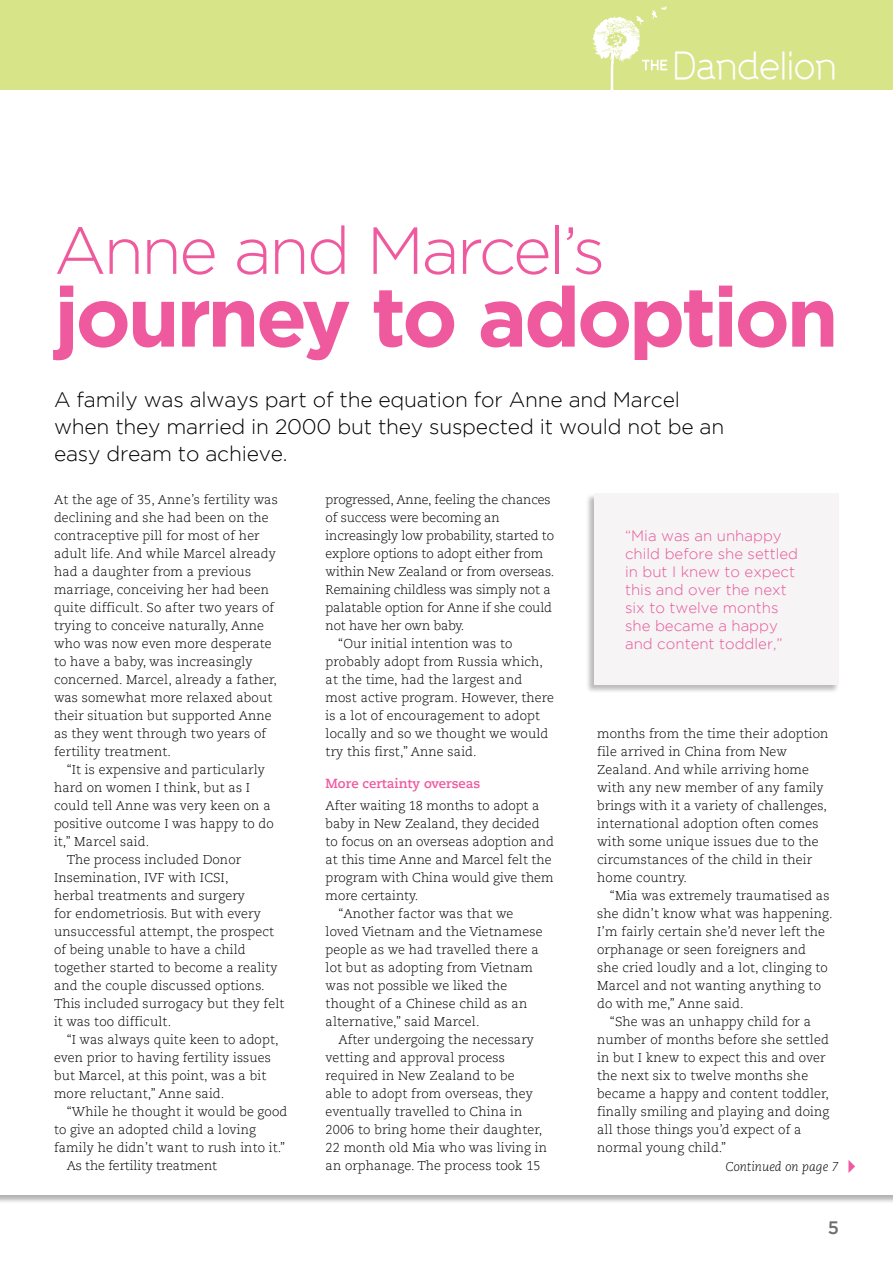
<style>
.page{position:relative;width:893px;height:1263px;background:#fff}
.page>*{position:absolute;margin:0;border:0;box-sizing:border-box;transform-origin:0 0}
.t1{font:700 83.55px "Gotham";letter-spacing:-.04em;color:#ef5a9f}
.t2{font:300 66.3px "Gotham";letter-spacing:-.045em;color:#ef5a9f}
.t3{font:300 34.5px "Progress";letter-spacing:-.01em;color:#fff}
.t4{font:300 31.95px "PMN Caecilia W01 45";color:#fff}
.t5{font:300 21px/27px "Gotham";letter-spacing:-.01em;color:#000}
.t6{font:500 18px "Gotham";color:#6d6e71}
.t7{font:300 15px/18px "Gotham";color:#ef5a9f}
.t8{font:700 13.2px "PMN Caecilia W01 75";color:#ef5a9f}
.t9{font:300 12.75px/18px "PMN Caecilia W01 45";letter-spacing:.01em;color:#000}
.t10{font:300 12.75px "PMN Caecilia W01 45";letter-spacing:-.01em;color:#000}
.t11{font:italic 300 12.75px "Caecilia";color:#000}
</style>
<div class="page">
<div style="left:0;top:0;width:893px;height:89px;background:#d7e488"></div>
<img style="left:593px;top:6px;width:75px;height:83px">
<svg style="left:642px;top:60px;width:25px;height:10px"></svg>
<div style="left:585px;top:493px;width:254px;height:200px;background:#000;opacity:.3"></div>
<div style="left:594px;top:493px;width:245px;height:192px;background:#f6f3f4"></div>
<h3 class="t3" style="left:673px;top:44px;width:166px">Dandelion</h3>
<h3 class="t4" style="left:675px;top:51px;width:160px">Dandelion</h3>
<h2 class="t2" style="left:54px;top:214px;width:553px">Anne and Marcel’s</h2>
<h1 class="t1" style="left:54px;top:269px;width:786px">journey to adoption</h1>
<h3 class="t5" style="left:54px;top:385px;width:672px">A family was always part of the equation for Anne and Marcel when they married in 2000 but they suspected it would not be an easy dream to achieve.</h3>
<p class="t9" style="left:54px;top:491px;width:225px">At the age of 35, Anne’s fertility was declining and she had been on the contraceptive pill for most of her adult life. And while Marcel already had a daughter from a previous marriage, conceiving her had been quite difficult. So after two years of trying to conceive naturally, Anne who was now even more desperate to have a baby, was increasingly concerned. Marcel, already a father, was somewhat more relaxed about their situation but supported Anne as they went through two years of fertility treatment.</p>
<p class="t9" style="left:67px;top:761px;width:200px">“It is expensive and particularly</p>
<p class="t9" style="left:54px;top:779px;width:198px">hard on women I think, but as I</p>
<p class="t9" style="left:54px;top:797px;width:218px">could tell Anne was very keen on a</p>
<p class="t9" style="left:54px;top:815px;width:221px">positive outcome I was happy to do</p>
<p class="t9" style="left:54px;top:833px;width:97px">it,” Marcel said.</p>
<p class="t9" style="left:67px;top:851px;width:176px">The process included Donor</p>
<p class="t9" style="left:54px;top:869px;width:176px">Insemination, IVF with ICSI,</p>
<p class="t9" style="left:54px;top:887px;width:192px">herbal treatments and surgery</p>
<p class="t9" style="left:54px;top:905px;width:208px">for endometriosis. But with every</p>
<p class="t9" style="left:54px;top:923px;width:222px">unsuccessful attempt, the prospect</p>
<p class="t9" style="left:54px;top:941px;width:193px">of being unable to have a child</p>
<p class="t9" style="left:54px;top:959px;width:225px">together started to become a reality</p>
<p class="t9" style="left:54px;top:977px;width:212px">and the couple discussed options.</p>
<p class="t9" style="left:54px;top:995px;width:232px">This included surrogacy but they felt</p>
<p class="t9" style="left:54px;top:1013px;width:119px">it was too difficult.</p>
<p class="t9" style="left:67px;top:1031px;width:213px">“I was always quite keen to adopt,</p>
<p class="t9" style="left:54px;top:1049px;width:219px">even prior to having fertility issues</p>
<p class="t9" style="left:54px;top:1067px;width:214px">but Marcel, at this point, was a bit</p>
<p class="t9" style="left:54px;top:1085px;width:172px">more reluctant,” Anne said.</p>
<p class="t9" style="left:67px;top:1103px;width:222px">“While he thought it would be good</p>
<p class="t9" style="left:54px;top:1121px;width:203px">to give an adopted child a loving</p>
<p class="t9" style="left:54px;top:1139px;width:233px">family he didn’t want to rush into it.”</p>
<p class="t10" style="left:67px;top:1158px;width:152px">As the fertility treatment</p>
<p class="t10" style="left:326px;top:492px;width:227px">progressed, Anne, feeling the chances</p>
<p class="t10" style="left:326px;top:510px;width:175px">of success were becoming an</p>
<p class="t10" style="left:326px;top:528px;width:230px">increasingly low probability, started to</p>
<p class="t10" style="left:326px;top:546px;width:219px">explore options to adopt either from</p>
<p class="t10" style="left:326px;top:564px;width:230px">within New Zealand or from overseas.</p>
<p class="t10" style="left:326px;top:583px;width:227px">Remaining childless was simply not a</p>
<p class="t10" style="left:326px;top:601px;width:228px">palatable option for Anne if she could</p>
<p class="t10" style="left:326px;top:619px;width:140px">not have her own baby.</p>
<p class="t9" style="left:338px;top:635px;width:176px">“Our initial intention was to</p>
<p class="t9" style="left:326px;top:653px;width:219px">probably adopt from Russia which,</p>
<p class="t9" style="left:326px;top:671px;width:198px">at the time, had the largest and</p>
<p class="t9" style="left:326px;top:689px;width:230px">most active program. However, there</p>
<p class="t9" style="left:326px;top:707px;width:216px">is a lot of encouragement to adopt</p>
<p class="t9" style="left:326px;top:725px;width:224px">locally and so we thought we would</p>
<p class="t9" style="left:326px;top:743px;width:153px">try this first,” Anne said.</p>
<p class="t8" style="left:326px;top:775px;width:156px">More certainty overseas</p>
<p class="t9" style="left:326px;top:797px;width:215px">After waiting 18 months to adopt a</p>
<p class="t9" style="left:326px;top:815px;width:215px">baby in New Zealand, they decided</p>
<p class="t9" style="left:326px;top:833px;width:230px">to focus on an overseas adoption and</p>
<p class="t9" style="left:326px;top:851px;width:227px">at this time Anne and Marcel felt the</p>
<p class="t9" style="left:326px;top:869px;width:230px">program with China would give them</p>
<p class="t9" style="left:326px;top:887px;width:94px">more certainty.</p>
<p class="t9" style="left:338px;top:905px;width:177px">“Another factor was that we</p>
<p class="t9" style="left:326px;top:923px;width:218px">loved Vietnam and the Vietnamese</p>
<p class="t9" style="left:326px;top:941px;width:215px">people as we had travelled there a</p>
<p class="t9" style="left:326px;top:959px;width:209px">lot but as adopting from Vietnam</p>
<p class="t9" style="left:326px;top:977px;width:183px">was not possible we liked the</p>
<p class="t9" style="left:326px;top:995px;width:203px">thought of a Chinese child as an</p>
<p class="t9" style="left:326px;top:1013px;width:156px">alternative,” said Marcel.</p>
<p class="t9" style="left:338px;top:1031px;width:197px">After undergoing the necessary</p>
<p class="t9" style="left:326px;top:1049px;width:181px">vetting and approval process</p>
<p class="t9" style="left:326px;top:1067px;width:191px">required in New Zealand to be</p>
<p class="t9" style="left:326px;top:1085px;width:209px">able to adopt from overseas, they</p>
<p class="t9" style="left:326px;top:1103px;width:198px">eventually travelled to China in</p>
<p class="t9" style="left:326px;top:1121px;width:218px">2006 to bring home their daughter,</p>
<p class="t9" style="left:326px;top:1139px;width:223px">22 month old Mia who was living in</p>
<p class="t9" style="left:326px;top:1157px;width:217px">an orphanage. The process took 15</p>
<p class="t7" style="left:625px;top:526px;width:175px">“Mia was an unhappy child before she settled in but I knew to expect this and over the next six to twelve months she became a happy and content toddler,”</p>
<p class="t9" style="left:597px;top:725px;width:233px">months from the time their adoption file arrived in China from New<br>Zealand. And while arriving home with any new member of any family brings with it a variety of challenges, international adoption often comes with some unique issues due to the circumstances of the child in their home country.</p>
<p class="t9" style="left:610px;top:887px;width:221px">“Mia was extremely traumatised as</p>
<p class="t9" style="left:597px;top:905px;width:237px">she didn’t know what was happening.</p>
<p class="t9" style="left:597px;top:923px;width:229px">I’m fairly certain she’d never left the</p>
<p class="t9" style="left:597px;top:941px;width:210px">orphanage or seen foreigners and</p>
<p class="t9" style="left:597px;top:959px;width:232px">she cried loudly and a lot, clinging to</p>
<p class="t9" style="left:597px;top:977px;width:225px">Marcel and not wanting anything to</p>
<p class="t9" style="left:597px;top:995px;width:148px">do with me,” Anne said.</p>
<p class="t9" style="left:610px;top:1013px;width:203px">“She was an unhappy child for a</p>
<p class="t9" style="left:597px;top:1031px;width:233px">number of months before she settled</p>
<p class="t9" style="left:597px;top:1049px;width:230px">in but I knew to expect this and over</p>
<p class="t9" style="left:597px;top:1067px;width:212px">the next six to twelve months she</p>
<p class="t9" style="left:597px;top:1085px;width:233px">became a happy and content toddler,</p>
<p class="t9" style="left:597px;top:1103px;width:234px">finally smiling and playing and doing</p>
<p class="t9" style="left:597px;top:1121px;width:206px">all those things you’d expect of a</p>
<p class="t9" style="left:597px;top:1139px;width:131px">normal young child.”</p>
<p class="t11" style="left:725px;top:1159px;width:115px">Continued on page 7</p>
<h3 class="t6" style="left:828px;top:1217px;width:13px">5</h3>
</div>
